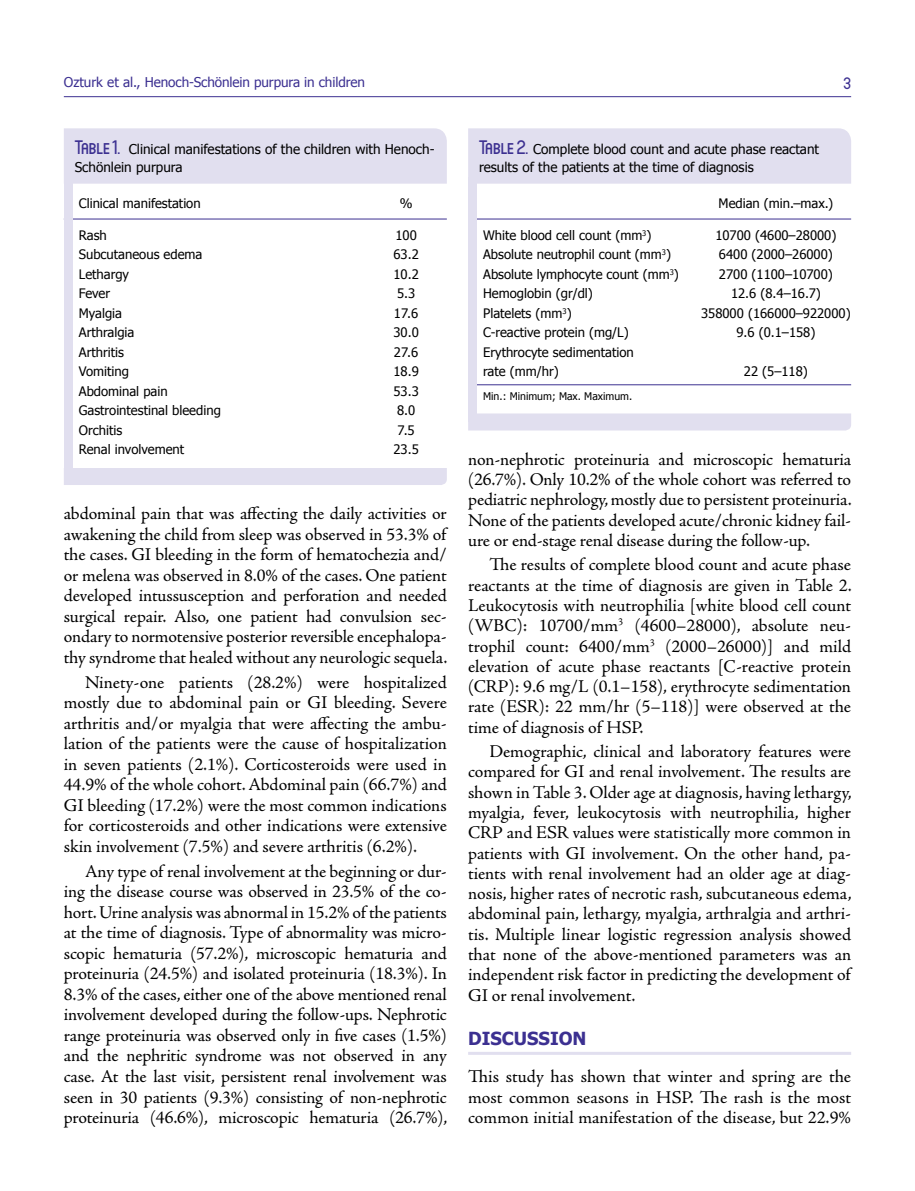
<style>
.page{position:relative;width:915px;height:1191px;background:#fff}
.page>*{position:absolute;margin:0;border:0;box-sizing:border-box;transform-origin:0 0}
.t1{font:18px/20.5px "Adobe Jenson Pro";letter-spacing:-.005em;color:#000;text-align:justify}
.t2{font:700 18px "Tahoma";color:#3c3091}
.t3{font:500 16.5px "Circula";color:#3c3091}
.t4{font:13.5px/18px "Tahoma";color:#000}
.t5{font:13.5px "Tahoma";letter-spacing:-.005em;color:#3c3091}
.t6{font:13.05px/19.5px "Tahoma";color:#000}
.t7{font:10.5px "Tahoma";color:#000}
.s1{font-family:"Circula";font-weight:500;font-size:19.5px;color:#3c3091}
</style>
<div class="page">
<hr style="left:64px;top:96px;width:786px;height:1px;background:#3c3091">
<hr style="left:468px;top:1051px;width:382px;height:3px;background:#e1dfef">
<div style="left:64px;top:468px;width:382px;height:17px;background:#e1dfef"></div>
<div style="left:64px;top:128px;width:382px;height:56px;background:#e1dfef"></div>
<hr style="left:64px;top:219px;width:382px;height:1px;background:#3c3091">
<div style="left:64px;top:177px;width:8px;height:299px;background:#e1dfef"></div>
<hr style="left:468px;top:384px;width:382px;height:1px;background:#3c3091">
<div style="left:468px;top:413px;width:382px;height:17px;background:#e1dfef"></div>
<div style="left:468px;top:128px;width:382px;height:56px;background:#e1dfef"></div>
<hr style="left:468px;top:219px;width:382px;height:1px;background:#3c3091">
<div style="left:468px;top:177px;width:8px;height:245px;background:#e1dfef"></div>
<p class="t5" style="left:64px;top:73px;width:302px">Ozturk et al., Henoch-Schönlein purpura in children</p>
<p class="t3" style="left:843px;top:73px;width:9px">3</p>
<p class="t4" style="left:75px;top:140px;width:361px"><span class="s1">Table 1.</span> Clinical manifestations of the children with Henoch-<br>Schönlein purpura</p>
<p class="t6" style="left:79px;top:193px;width:123px">Clinical manifestation</p>
<p class="t6" style="left:399px;top:193px;width:14px">%</p>
<p class="t6" style="left:79px;top:225px;width:29px">Rash</p>
<p class="t6" style="left:395px;top:225px;width:23px">100</p>
<p class="t6" style="left:79px;top:244px;width:125px">Subcutaneous edema</p>
<p class="t6" style="left:393px;top:244px;width:27px">63.2</p>
<p class="t6" style="left:79px;top:264px;width:52px">Lethargy</p>
<p class="t6" style="left:393px;top:264px;width:27px">10.2</p>
<p class="t6" style="left:79px;top:283px;width:33px">Fever</p>
<p class="t6" style="left:397px;top:283px;width:20px">5.3</p>
<p class="t6" style="left:79px;top:303px;width:45px">Myalgia</p>
<p class="t6" style="left:394px;top:303px;width:26px">17.6</p>
<p class="t6" style="left:79px;top:322px;width:57px">Arthralgia</p>
<p class="t6" style="left:393px;top:322px;width:27px">30.0</p>
<p class="t6" style="left:79px;top:342px;width:47px">Arthritis</p>
<p class="t6" style="left:394px;top:342px;width:26px">27.6</p>
<p class="t6" style="left:79px;top:361px;width:52px">Vomiting</p>
<p class="t6" style="left:393px;top:361px;width:27px">18.9</p>
<p class="t6" style="left:79px;top:381px;width:90px">Abdominal pain</p>
<p class="t6" style="left:393px;top:381px;width:27px">53.3</p>
<p class="t6" style="left:79px;top:400px;width:143px">Gastrointestinal bleeding</p>
<p class="t6" style="left:397px;top:400px;width:20px">8.0</p>
<p class="t6" style="left:79px;top:420px;width:45px">Orchitis</p>
<p class="t6" style="left:397px;top:420px;width:19px">7.5</p>
<p class="t6" style="left:79px;top:439px;width:107px">Renal involvement</p>
<p class="t6" style="left:393px;top:439px;width:27px">23.5</p>
<p class="t1" style="left:64px;top:503px;width:385px">abdominal pain that was affecting the daily activities or awakening the child from sleep was observed in 53.3% of the cases. GI bleeding in the form of hematochezia and/ or melena was observed in 8.0% of the cases. One patient developed intussusception and perforation and needed surgical repair. Also, one patient had convulsion sec&shy;ondary to normotensive posterior reversible encephalopa&shy;thy syndrome that healed without any neurologic sequela.</p>
<p class="t1" style="left:64px;top:672px;width:384px;text-indent:21px">Ninety-one patients (28.2%) were hospitalized mostly due to abdominal pain or GI bleeding. Severe arthritis and/or myalgia that were affecting the ambu&shy;lation of the patients were the cause of hospitalization in seven patients (2.1%). Corticosteroids were used in 44.9% of the whole cohort. Abdominal pain (66.7%) and GI bleeding (17.2%) were the most common indications for corticosteroids and other indications were extensive skin involvement (7.5%) and severe arthritis (6.2%).</p>
<p class="t1" style="left:64px;top:861px;width:385px;text-indent:21px">Any type of renal involvement at the beginning or dur&shy;ing the disease course was observed in 23.5% of the co&shy;hort. Urine analysis was abnormal in 15.2% of the patients at the time of diagnosis. Type of abnormality was micro&shy;scopic hematuria (57.2%), microscopic hematuria and proteinuria (24.5%) and isolated proteinuria (18.3%). In 8.3% of the cases, either one of the above mentioned renal involvement developed during the follow-ups. Nephrotic range proteinuria was observed only in five cases (1.5%) and the nephritic syndrome was not observed in any case. At the last visit, persistent renal involvement was seen in 30 patients (9.3%) consisting of non-nephrotic proteinuria (46.6%), microscopic hematuria (26.7%),</p>
<p class="t4" style="left:479px;top:140px;width:341px"><span class="s1">Table 2.</span> Complete blood count and acute phase reactant results of the patients at the time of diagnosis</p>
<p class="t6" style="left:718px;top:193px;width:116px">Median (min.–max.)</p>
<p class="t6" style="left:483px;top:225px;width:170px">White blood cell count (mm<sup>3</sup>)</p>
<p class="t6" style="left:715px;top:225px;width:122px">10700 (4600–28000)</p>
<p class="t6" style="left:483px;top:244px;width:189px">Absolute neutrophil count (mm<sup>3</sup>)</p>
<p class="t6" style="left:718px;top:244px;width:115px">6400 (2000–26000)</p>
<p class="t6" style="left:483px;top:264px;width:197px">Absolute lymphocyte count (mm<sup>3</sup>)</p>
<p class="t6" style="left:718px;top:264px;width:115px">2700 (1100–10700)</p>
<p class="t6" style="left:483px;top:283px;width:111px">Hemoglobin (gr/dl)</p>
<p class="t6" style="left:730px;top:283px;width:91px">12.6 (8.4–16.7)</p>
<p class="t6" style="left:483px;top:303px;width:90px">Platelets (mm<sup>3</sup>)</p>
<p class="t6" style="left:701px;top:303px;width:151px">358000 (166000–922000)</p>
<p class="t6" style="left:483px;top:322px;width:147px">C-reactive protein (mg/L)</p>
<p class="t6" style="left:736px;top:322px;width:80px">9.6 (0.1–158)</p>
<p class="t6" style="left:483px;top:342px;width:152px">Erythrocyte sedimentation rate (mm/hr)</p>
<p class="t6" style="left:743px;top:361px;width:65px">22 (5–118)</p>
<p class="t7" style="left:483px;top:389px;width:150px">Min.: Minimum; Max. Maximum.</p>
<p class="t1" style="left:468px;top:449px;width:385px">non-nephrotic proteinuria and microscopic hematuria (26.7%). Only 10.2% of the whole cohort was referred to pediatric nephrology, mostly due to persistent proteinuria.<br>None of the patients developed acute/chronic kidney fail&shy;ure or end-stage renal disease during the follow-up.</p>
<p class="t1" style="left:468px;top:555px;width:385px;text-indent:21px">The results of complete blood count and acute phase reactants at the time of diagnosis are given in Table 2.<br>Leukocytosis with neutrophilia [white blood cell count (WBC): 10700/mm<sup>3</sup> (4600–28000), absolute neu&shy;trophil count: 6400/mm<sup>3</sup> (2000–26000)] and mild elevation of acute phase reactants [C-reactive protein (CRP): 9.6 mg/L (0.1–158), erythrocyte sedimentation rate (ESR): 22 mm/hr (5–118)] were observed at the time of diagnosis of HSP.</p>
<p class="t1" style="left:468px;top:741px;width:385px;text-indent:21px">Demographic, clinical and laboratory features were compared for GI and renal involvement. The results are shown in Table 3. Older age at diagnosis, having lethargy, myalgia, fever, leukocytosis with neutrophilia, higher CRP and ESR values were statistically more common in patients with GI involvement. On the other hand, pa&shy;tients with renal involvement had an older age at diag&shy;nosis, higher rates of necrotic rash, subcutaneous edema, abdominal pain, lethargy, myalgia, arthralgia and arthri&shy;tis. Multiple linear logistic regression analysis showed that none of the above-mentioned parameters was an independent risk factor in predicting the development of GI or renal involvement.</p>
<p class="t2" style="left:468px;top:1027px;width:120px">DISCUSSION</p>
<p class="t1" style="left:468px;top:1066px;width:384px">This study has shown that winter and spring are the most common seasons in HSP. The rash is the most common initial manifestation of the disease, but 22.9%</p>
</div>
